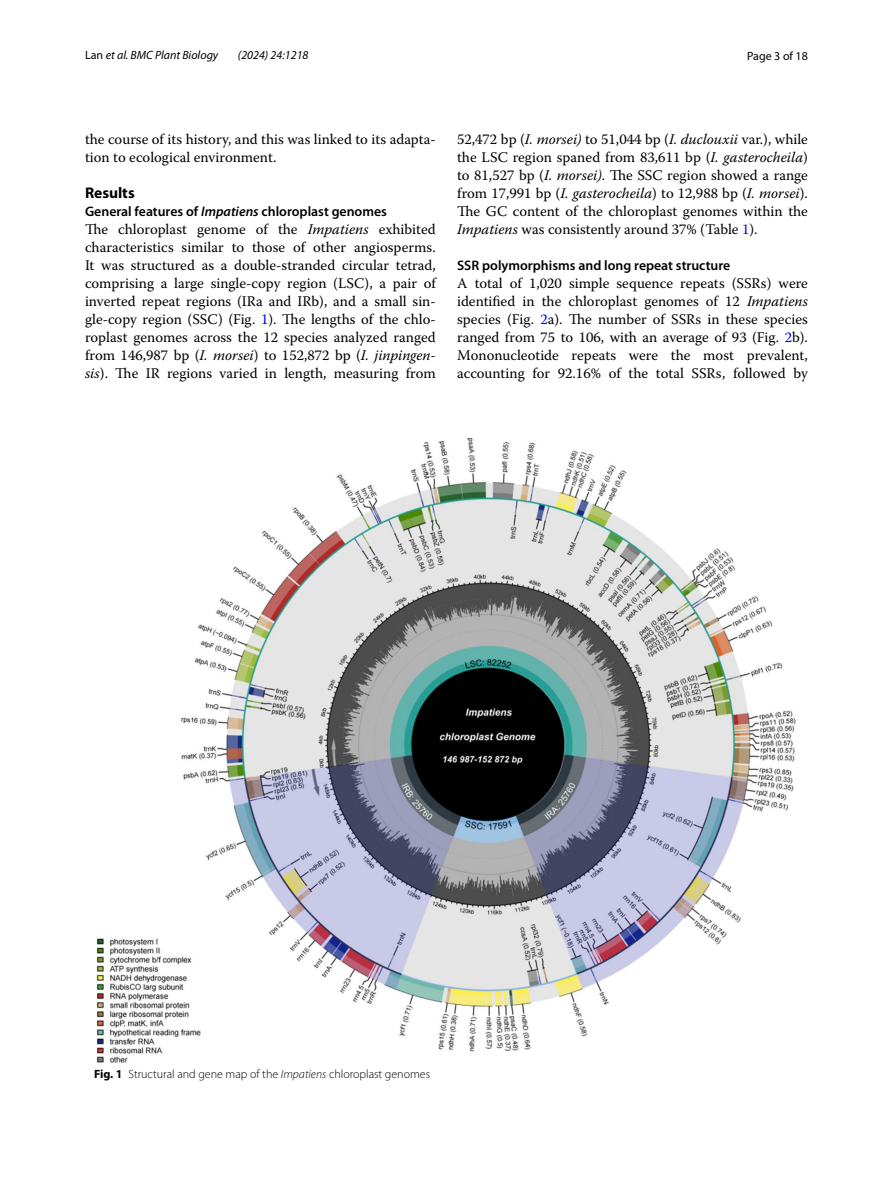
<style>
.page{position:relative;width:893px;height:1187px;background:#fff}
.page>*{position:absolute;margin:0;border:0;box-sizing:border-box;transform-origin:0 0}
.t1{font:700 15.45px "Myriad Pro";color:#000}
.t2{font:14.7px/18px "Warnock Pro";color:#000;text-align:justify}
.t3{font:600 13.8px "Myriad Pro";color:#000}
.t4{font:300 12px "Myriad Pro";color:#000}
.t5{font:italic 12px "Myriad Pro";color:#000}
.t6{font:12px "Myriad Pro";color:#000}
.s1{font-style:normal}
.s2{font-style:italic}
.s3{color:#00f}
.s4{font-weight:700}
</style>
<div class="page">
<img style="left:96px;top:437px;width:700px;height:626px">
<p class="t5" style="left:85px;top:48px;width:135px"><span class="s1">Lan</span> et al. BMC Plant Biology</p>
<p class="t5" style="left:238px;top:48px;width:72px">(2024) 24:1218</p>
<p class="t6" style="left:747px;top:48px;width:62px">Page 3 of 18</p>
<p class="t2" style="left:85px;top:130px;width:352px">the course of its history, and this was linked to its adapta&shy;tion to ecological environment.</p>
<p class="t1" style="left:85px;top:182px;width:51px">Results</p>
<p class="t3" style="left:85px;top:202px;width:303px">General features of <span class="s2">Impatiens</span> chloroplast genomes</p>
<p class="t2" style="left:85px;top:220px;width:352px">The chloroplast genome of the <span class="s2">Impatiens</span> exhibited characteristics similar to those of other angiosperms.<br>It was structured as a double-stranded circular tetrad, comprising a large single-copy region (LSC), a pair of inverted repeat regions (IRa and IRb), and a small sin&shy;gle-copy region (SSC) (Fig. <span class="s3">1</span>). The lengths of the chlo&shy;roplast genomes across the 12 species analyzed ranged from 146,987 bp (<span class="s2">I. morsei</span>) to 152,872 bp (<span class="s2">I. jinpingen&shy;sis</span>). The IR regions varied in length, measuring from</p>
<p class="t2" style="left:457px;top:130px;width:352px">52,472 bp (<span class="s2">I. morsei)</span> to 51,044 bp (<span class="s2">I. duclouxii</span> var.), while the LSC region spaned from 83,611 bp (<span class="s2">I. gasterocheila</span>) to 81,527 bp (<span class="s2">I. morsei)</span>. The SSC region showed a range from 17,991 bp (<span class="s2">I. gasterocheila</span>) to 12,988 bp (<span class="s2">I. morsei</span>).<br>The GC content of the chloroplast genomes within the <span class="s2">Impatiens</span> was consistently around 37% (Table <span class="s3">1</span>).</p>
<p class="t3" style="left:457px;top:256px;width:275px">SSR polymorphisms and long repeat structure</p>
<p class="t2" style="left:457px;top:274px;width:352px">A total of 1,020 simple sequence repeats (SSRs) were identified in the chloroplast genomes of 12 <span class="s2">Impatiens </span>species (Fig. <span class="s3">2</span>a). The number of SSRs in these species ranged from 75 to 106, with an average of 93 (Fig. <span class="s3">2</span>b).<br>Mononucleotide repeats were the most prevalent, accounting for 92.16% of the total SSRs, followed by</p>
<p class="t4" style="left:94px;top:1067px;width:338px"><span class="s4">Fig. 1</span> Structural and gene map of the <span class="s2">Impatiens</span> chloroplast genomes</p>
</div>
